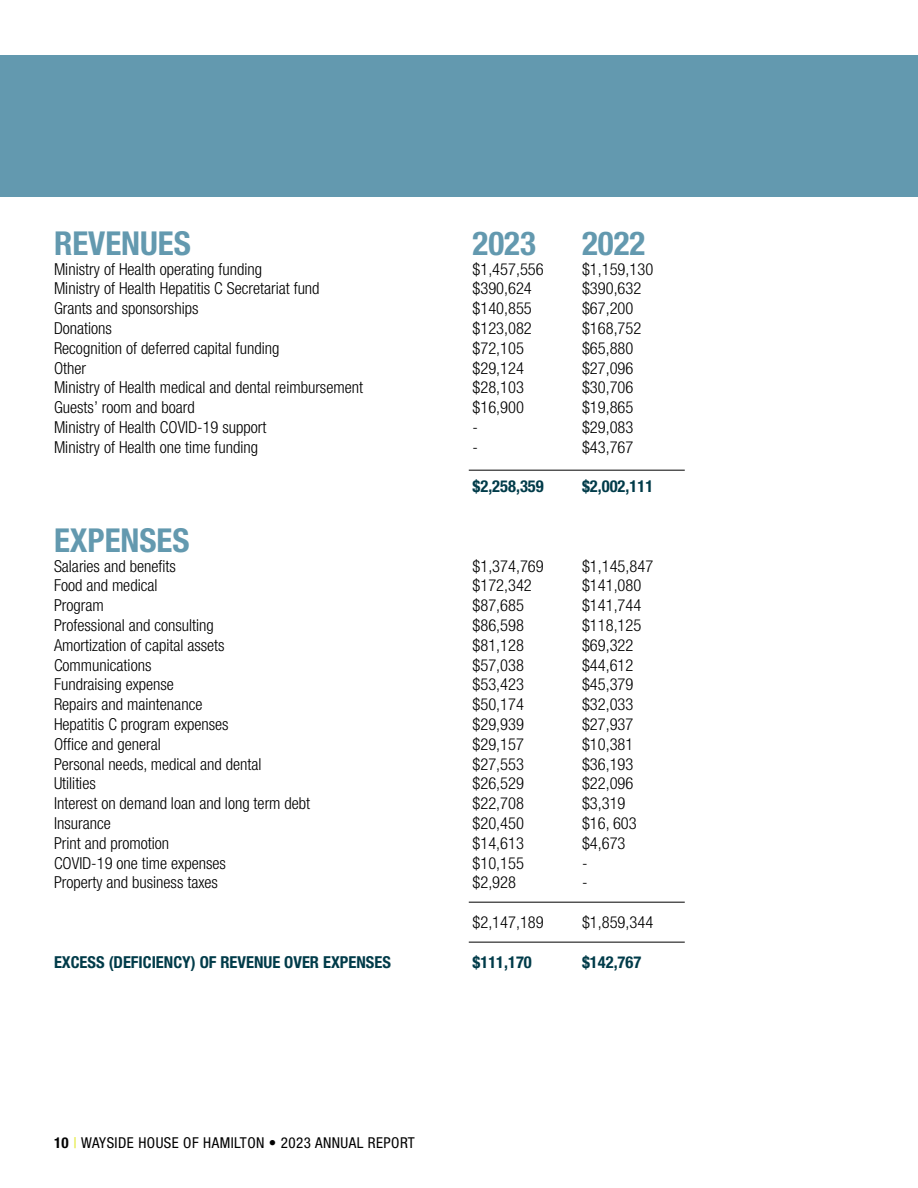
<style>
.page{position:relative;width:918px;height:1188px;background:#fff}
.page>*{position:absolute;margin:0;border:0;box-sizing:border-box;transform-origin:0 0}
.t1{font:700 condensed 33px "Helvetica Neue LT Std";color:#6399af}
.t2{font:300 condensed 16.5px "Helvetica Neue LT Std";color:#000}
.t3{font:700 condensed 16.5px "Helvetica Neue LT Std";color:#003b49}
.t4{font:condensed 15px "Helvetica Neue LT Std";letter-spacing:.03em;color:#000}
.s1{font-weight:700}
.s2{color:#e0e621}
</style>
<div class="page">
<hr style="left:469px;top:470px;width:216px;height:1px;background:#000">
<hr style="left:469px;top:902px;width:216px;height:1px;background:#000">
<hr style="left:469px;top:942px;width:216px;height:1px;background:#000">
<div style="left:0;top:55px;width:918px;height:142px;background:#6399af"></div>
<h1 class="t1" style="left:54px;top:223px;width:138px">REVENUES</h1>
<h1 class="t1" style="left:473px;top:223px;width:65px">2023</h1>
<h1 class="t1" style="left:582px;top:223px;width:65px">2022</h1>
<p class="t2" style="left:54px;top:259px;width:210px">Ministry of Health operating funding</p>
<p class="t2" style="left:473px;top:259px;width:73px">$1,457,556</p>
<p class="t2" style="left:582px;top:259px;width:73px">$1,159,130</p>
<p class="t2" style="left:54px;top:279px;width:267px">Ministry of Health Hepatitis C Secretariat fund</p>
<p class="t2" style="left:473px;top:279px;width:61px">$390,624</p>
<p class="t2" style="left:582px;top:279px;width:61px">$390,632</p>
<p class="t2" style="left:54px;top:299px;width:146px">Grants and sponsorships</p>
<p class="t2" style="left:473px;top:299px;width:61px">$140,855</p>
<p class="t2" style="left:582px;top:299px;width:53px">$67,200</p>
<p class="t2" style="left:54px;top:319px;width:60px">Donations</p>
<p class="t2" style="left:473px;top:319px;width:61px">$123,082</p>
<p class="t2" style="left:582px;top:319px;width:61px">$168,752</p>
<p class="t2" style="left:54px;top:339px;width:227px">Recognition of deferred capital funding</p>
<p class="t2" style="left:473px;top:339px;width:53px">$72,105</p>
<p class="t2" style="left:582px;top:339px;width:53px">$65,880</p>
<p class="t2" style="left:54px;top:358px;width:34px">Other</p>
<p class="t2" style="left:473px;top:358px;width:53px">$29,124</p>
<p class="t2" style="left:582px;top:358px;width:53px">$27,096</p>
<p class="t2" style="left:54px;top:378px;width:311px">Ministry of Health medical and dental reimbursement</p>
<p class="t2" style="left:473px;top:378px;width:53px">$28,103</p>
<p class="t2" style="left:582px;top:378px;width:53px">$30,706</p>
<p class="t2" style="left:54px;top:398px;width:142px">Guests’ room and board</p>
<p class="t2" style="left:473px;top:398px;width:53px">$16,900</p>
<p class="t2" style="left:582px;top:398px;width:53px">$19,865</p>
<p class="t2" style="left:54px;top:418px;width:214px">Ministry of Health COVID-19 support</p>
<p class="t2" style="left:473px;top:418px;width:7px">-</p>
<p class="t2" style="left:582px;top:418px;width:53px">$29,083</p>
<p class="t2" style="left:54px;top:438px;width:206px">Ministry of Health one time funding</p>
<p class="t2" style="left:473px;top:438px;width:7px">-</p>
<p class="t2" style="left:582px;top:438px;width:53px">$43,767</p>
<p class="t3" style="left:473px;top:477px;width:73px">$2,258,359</p>
<p class="t3" style="left:582px;top:477px;width:73px">$2,002,111</p>
<h1 class="t1" style="left:54px;top:520px;width:137px">EXPENSES</h1>
<p class="t2" style="left:54px;top:556px;width:123px">Salaries and benefits</p>
<p class="t2" style="left:473px;top:556px;width:73px">$1,374,769</p>
<p class="t2" style="left:582px;top:556px;width:73px">$1,145,847</p>
<p class="t2" style="left:54px;top:576px;width:105px">Food and medical</p>
<p class="t2" style="left:473px;top:576px;width:61px">$172,342</p>
<p class="t2" style="left:582px;top:576px;width:61px">$141,080</p>
<p class="t2" style="left:54px;top:596px;width:51px">Program</p>
<p class="t2" style="left:473px;top:596px;width:53px">$87,685</p>
<p class="t2" style="left:582px;top:596px;width:61px">$141,744</p>
<p class="t2" style="left:54px;top:616px;width:161px">Professional and consulting</p>
<p class="t2" style="left:473px;top:616px;width:53px">$86,598</p>
<p class="t2" style="left:582px;top:616px;width:61px">$118,125</p>
<p class="t2" style="left:54px;top:636px;width:172px">Amortization of capital assets</p>
<p class="t2" style="left:473px;top:636px;width:53px">$81,128</p>
<p class="t2" style="left:582px;top:636px;width:53px">$69,322</p>
<p class="t2" style="left:54px;top:655px;width:99px">Communications</p>
<p class="t2" style="left:473px;top:655px;width:53px">$57,038</p>
<p class="t2" style="left:582px;top:655px;width:53px">$44,612</p>
<p class="t2" style="left:54px;top:675px;width:121px">Fundraising expense</p>
<p class="t2" style="left:473px;top:675px;width:53px">$53,423</p>
<p class="t2" style="left:582px;top:675px;width:53px">$45,379</p>
<p class="t2" style="left:54px;top:695px;width:150px">Repairs and maintenance</p>
<p class="t2" style="left:473px;top:695px;width:53px">$50,174</p>
<p class="t2" style="left:582px;top:695px;width:53px">$32,033</p>
<p class="t2" style="left:54px;top:715px;width:176px">Hepatitis C program expenses</p>
<p class="t2" style="left:473px;top:715px;width:53px">$29,939</p>
<p class="t2" style="left:582px;top:715px;width:53px">$27,937</p>
<p class="t2" style="left:54px;top:735px;width:108px">Office and general</p>
<p class="t2" style="left:473px;top:735px;width:53px">$29,157</p>
<p class="t2" style="left:582px;top:735px;width:53px">$10,381</p>
<p class="t2" style="left:54px;top:754px;width:209px">Personal needs, medical and dental</p>
<p class="t2" style="left:473px;top:754px;width:53px">$27,553</p>
<p class="t2" style="left:582px;top:754px;width:53px">$36,193</p>
<p class="t2" style="left:54px;top:774px;width:43px">Utilities</p>
<p class="t2" style="left:473px;top:774px;width:53px">$26,529</p>
<p class="t2" style="left:582px;top:774px;width:53px">$22,096</p>
<p class="t2" style="left:54px;top:794px;width:258px">Interest on demand loan and long term debt</p>
<p class="t2" style="left:473px;top:794px;width:53px">$22,708</p>
<p class="t2" style="left:582px;top:794px;width:45px">$3,319</p>
<p class="t2" style="left:54px;top:814px;width:58px">Insurance</p>
<p class="t2" style="left:473px;top:814px;width:53px">$20,450</p>
<p class="t2" style="left:582px;top:814px;width:56px">$16, 603</p>
<p class="t2" style="left:54px;top:834px;width:117px">Print and promotion</p>
<p class="t2" style="left:473px;top:834px;width:53px">$14,613</p>
<p class="t2" style="left:582px;top:834px;width:45px">$4,673</p>
<p class="t2" style="left:54px;top:853px;width:173px">COVID-19 one time expenses</p>
<p class="t2" style="left:473px;top:853px;width:53px">$10,155</p>
<p class="t2" style="left:582px;top:853px;width:7px">-</p>
<p class="t2" style="left:54px;top:873px;width:165px">Property and business taxes</p>
<p class="t2" style="left:473px;top:873px;width:45px">$2,928</p>
<p class="t2" style="left:582px;top:873px;width:7px">-</p>
<p class="t2" style="left:473px;top:913px;width:73px">$2,147,189</p>
<p class="t2" style="left:582px;top:913px;width:73px">$1,859,344</p>
<p class="t3" style="left:54px;top:952px;width:338px">EXCESS (DEFICIENCY) OF REVENUE OVER EXPENSES</p>
<p class="t3" style="left:473px;top:952px;width:61px">$111,170</p>
<p class="t3" style="left:582px;top:952px;width:61px">$142,767</p>
<p class="t4" style="left:54px;top:1134px;width:362px"><span class="s1">10</span> <span class="s2">|</span> WAYSIDE HOUSE OF HAMILTON • 2023 ANNUAL REPORT</p>
</div>
